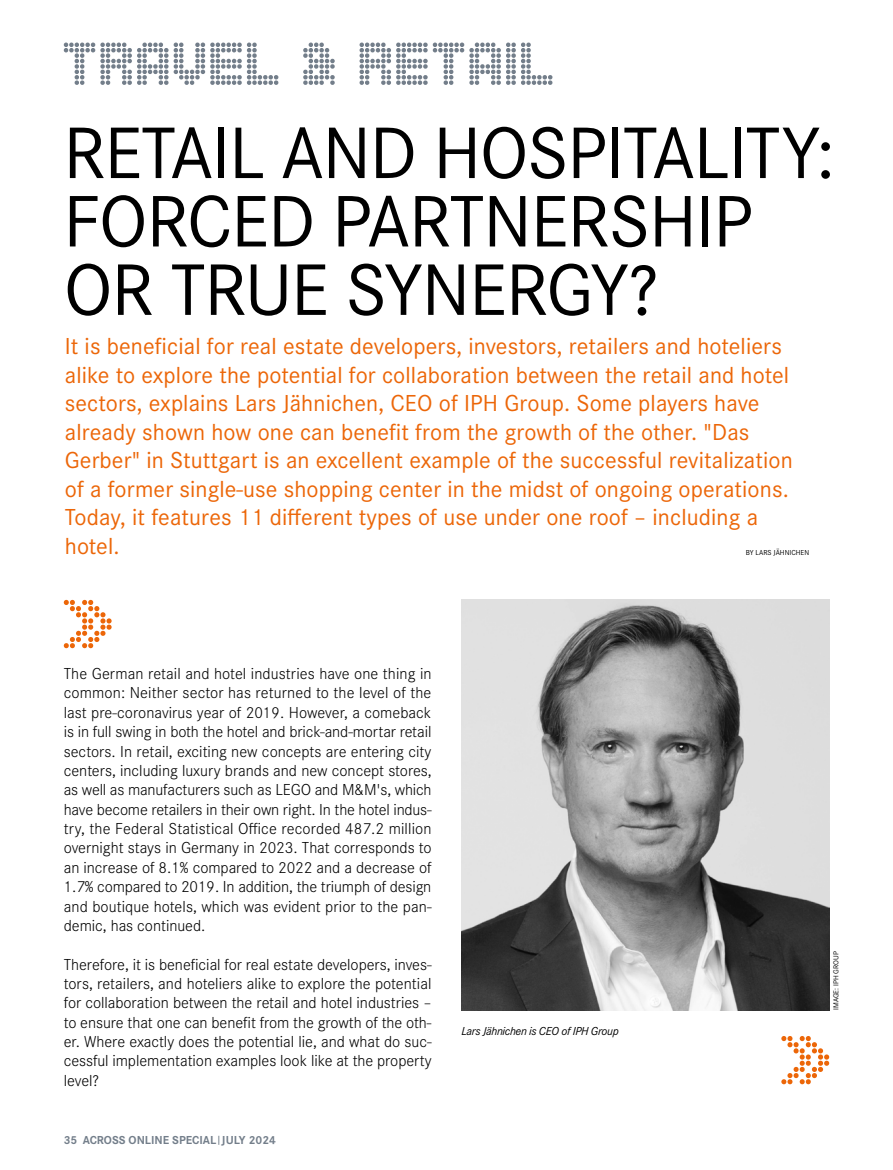
<style>
.page{position:relative;width:893px;height:1170px;background:#fff}
.page>*{position:absolute;margin:0;border:0;box-sizing:border-box;transform-origin:0 0}
.t1{font:75.6px/68.4px "Corporate S Pro";letter-spacing:-.02em;color:#000}
.t2{font:24px/28.5px "Corporate S Pro";letter-spacing:.005em;color:#ec6608}
.t3{font:300 16.5px/19.4px "Corporate S Pro";letter-spacing:-.005em;color:#000;text-align:justify}
.t4{font:700 12px "Corporate S Pro";color:#737e8a}
.t5{font:italic 12px "Corporate S Pro";letter-spacing:-.025em;color:#000}
.t6{font:7.5px "Corporate S Pro";color:#000}
.s1{font-size:10.8px}
</style>
<div class="page">
<svg style="left:64px;top:43px;width:488px;height:42px"></svg>
<svg style="left:64px;top:600px;width:48px;height:48px"></svg>
<svg style="left:781px;top:1036px;width:48px;height:48px"></svg>
<img style="left:461px;top:600px;width:368px;height:410px">
<h1 class="t1" style="left:63px;top:113px;width:773px">RETAIL AND HOSPITALITY:<br>FORCED PARTNERSHIP<br>OR TRUE SYNERGY?</h1>
<p class="t2" style="left:65px;top:330px;width:729px">It is beneficial for real estate developers, investors, retailers and hoteliers alike to explore the potential for collaboration between the retail and hotel sectors, explains Lars Jähnichen, CEO of IPH Group. Some players have already shown how one can benefit from the growth of the other. "Das Gerber" in Stuttgart is an excellent example of the successful revitalization of a former single-use shopping center in the midst of ongoing operations.<br>Today, it features 11 different types of use under one roof – including a hotel.</p>
<p class="t6" style="left:746px;top:547px;width:65px">BY LARS JÄHNICHEN</p>
<p class="t3" style="left:64px;top:663px;width:369px">The German retail and hotel industries have one thing in common: Neither sector has returned to the level of the last pre-coronavirus year of 2019. However, a comeback is in full swing in both the hotel and brick-and-mortar retail sectors. In retail, exciting new concepts are entering city centers, including luxury brands and new concept stores, as well as manufacturers such as LEGO and M&amp;M's, which have become retailers in their own right. In the hotel indus&shy;try, the Federal Statistical Office recorded 487.2 million overnight stays in Germany in 2023. That corresponds to an increase of 8.1% compared to 2022 and a decrease of 1.7% compared to 2019. In addition, the triumph of design and boutique hotels, which was evident prior to the pan&shy;demic, has continued.</p>
<p class="t3" style="left:64px;top:953px;width:369px">Therefore, it is beneficial for real estate developers, inves&shy;tors, retailers, and hoteliers alike to explore the potential for collaboration between the retail and hotel industries – to ensure that one can benefit from the growth of the oth&shy;er. Where exactly does the potential lie, and what do suc&shy;cessful implementation examples look like at the property level?</p>
<p class="t4" style="left:64px;top:1130px;width:214px">35 ACROSS ONLINE SPECIAL <span class="s1">|</span> JULY 2024</p>
<p class="t5" style="left:461px;top:1022px;width:159px">Lars Jähnichen is CEO of IPH Group</p>
<p class="t6" style="left:831px;top:1009px;width:60px;rotate:-90deg">IMAGE: IPH GROUP</p>
</div>
